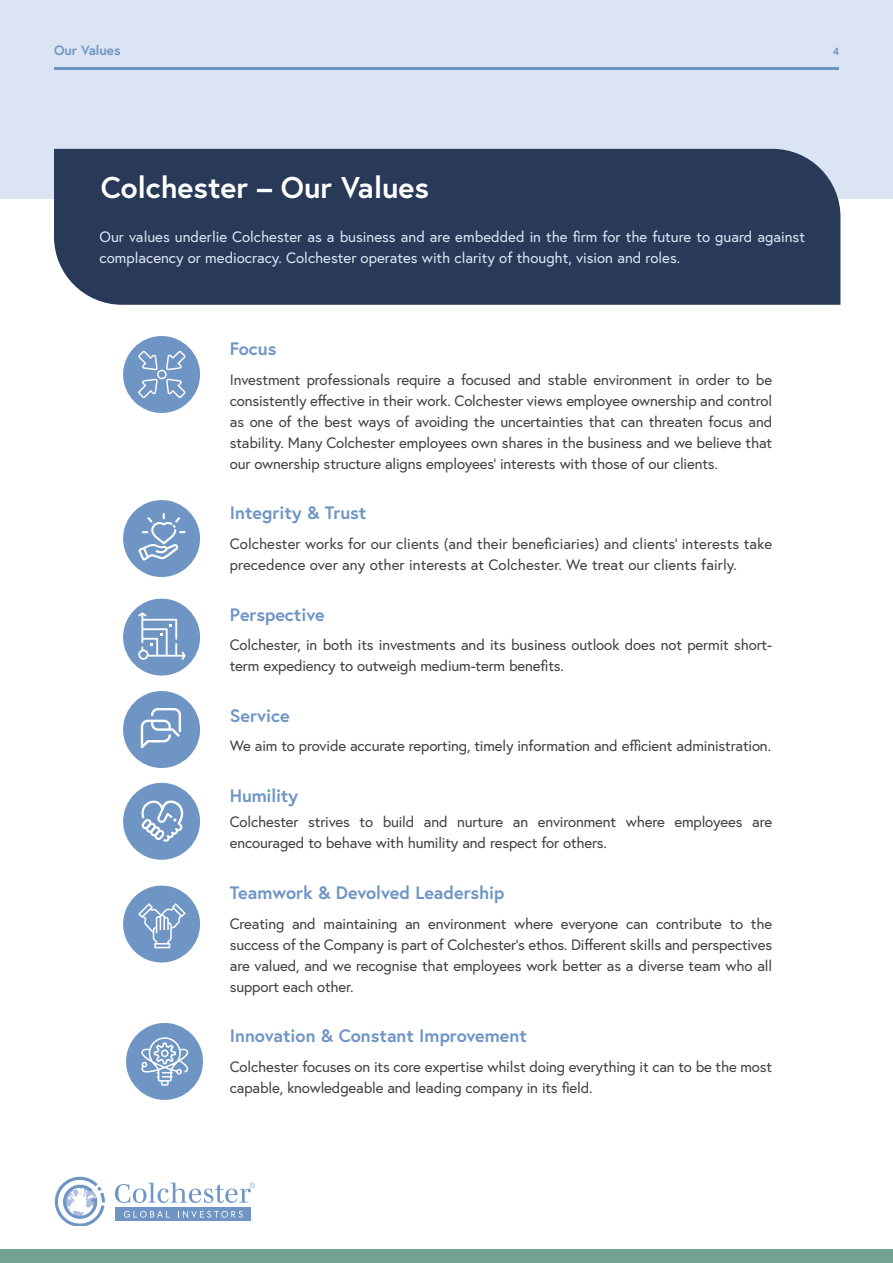
<style>
.page{position:relative;width:893px;height:1263px;background:#fff}
.page>*{position:absolute;margin:0;border:0;box-sizing:border-box;transform-origin:0 0}
.t1{font:700 30px "Europa";color:#fff}
.t2{font:700 18px "Europa";color:#6f95c5}
.t3{font:15px/21px "Europa";letter-spacing:-.01em;color:#414042}
.t4{font:15px/21px "Europa";color:#dee6f4}
.t5{font:700 13.5px "Europa";color:#6f95c5}
.t6{font:700 10.5px "Europa";color:#6f95c5}
</style>
<div class="page">
<div style="left:0;top:0;width:893px;height:198px;background:#dbe4f3"></div>
<div style="left:54px;top:149px;width:786px;height:156px;background:#283a58"></div>
<div style="left:123px;top:336px;width:77px;height:77px;background:#6f95c5;border-radius:50%"></div>
<svg style="left:138px;top:351px;width:48px;height:47px"></svg>
<div style="left:123px;top:500px;width:77px;height:77px;background:#6f95c5;border-radius:50%"></div>
<svg style="left:138px;top:513px;width:48px;height:47px"></svg>
<div style="left:123px;top:599px;width:77px;height:77px;background:#6f95c5;border-radius:50%"></div>
<svg style="left:138px;top:612px;width:48px;height:48px"></svg>
<div style="left:123px;top:691px;width:77px;height:77px;background:#6f95c5;border-radius:50%"></div>
<svg style="left:141px;top:708px;width:40px;height:40px"></svg>
<div style="left:123px;top:783px;width:77px;height:77px;background:#6f95c5;border-radius:50%"></div>
<svg style="left:141px;top:801px;width:42px;height:41px"></svg>
<div style="left:123px;top:885px;width:77px;height:77px;background:#6f95c5;border-radius:50%"></div>
<svg style="left:138px;top:903px;width:48px;height:45px"></svg>
<div style="left:126px;top:1023px;width:77px;height:77px;background:#6f95c5;border-radius:50%"></div>
<svg style="left:141px;top:1037px;width:48px;height:48px"></svg>
<hr style="left:54px;top:67px;width:785px;height:3px;background:#6f95c5">
<div style="left:0;top:1249px;width:893px;height:14px;background:#73a295"></div>
<div style="left:115px;top:1207px;width:136px;height:13px;background:#6f95c5"></div>
<svg style="left:54px;top:1176px;width:51px;height:49px"></svg>
<svg style="left:124px;top:1211px;width:46px;height:6px"></svg>
<svg style="left:178px;top:1211px;width:65px;height:7px"></svg>
<svg style="left:115px;top:1182px;width:140px;height:21px"></svg>
<p class="t5" style="left:54px;top:41px;width:68px">Our Values</p>
<p class="t6" style="left:833px;top:44px;width:8px">4</p>
<h1 class="t1" style="left:101px;top:167px;width:330px">Colchester – Our Values</h1>
<p class="t4" style="left:100px;top:225px;width:707px">Our values underlie Colchester as a business and are embedded in the firm for the future to guard against complacency or mediocracy. Colchester operates with clarity of thought, vision and roles.</p>
<p class="t2" style="left:230px;top:336px;width:48px">Focus</p>
<p class="t3" style="left:230px;top:368px;width:544px;text-align:justify">Investment professionals require a focused and stable environment in order to be consistently effective in their work. Colchester views employee ownership and control as one of the best ways of avoiding the uncertainties that can threaten focus and stability. Many Colchester employees own shares in the business and we believe that our ownership structure aligns employees’ interests with those of our clients.</p>
<p class="t2" style="left:230px;top:501px;width:138px">Integrity &amp; Trust</p>
<p class="t3" style="left:230px;top:533px;width:544px">Colchester works for our clients (and their beneficiaries) and clients’ interests take precedence over any other interests at Colchester. We treat our clients fairly.</p>
<p class="t2" style="left:230px;top:602px;width:96px">Perspective</p>
<p class="t3" style="left:230px;top:634px;width:544px">Colchester, in both its investments and its business outlook does not permit short&shy;term expediency to outweigh medium-term benefits.</p>
<p class="t2" style="left:230px;top:703px;width:61px">Service</p>
<p class="t3" style="left:230px;top:735px;width:541px">We aim to provide accurate reporting, timely information and efficient administration.</p>
<p class="t2" style="left:230px;top:783px;width:70px">Humility</p>
<p class="t3" style="left:230px;top:811px;width:544px">Colchester strives to build and nurture an environment where employees are encouraged to behave with humility and respect for others.</p>
<p class="t2" style="left:230px;top:880px;width:276px">Teamwork &amp; Devolved Leadership</p>
<p class="t3" style="left:230px;top:913px;width:544px;text-align:justify">Creating and maintaining an environment where everyone can contribute to the success of the Company is part of Colchester’s ethos. Different skills and perspectives are valued, and we recognise that employees work better as a diverse team who all support each other.</p>
<p class="t2" style="left:230px;top:1024px;width:298px">Innovation &amp; Constant Improvement</p>
<p class="t3" style="left:230px;top:1056px;width:544px">Colchester focuses on its core expertise whilst doing everything it can to be the most capable, knowledgeable and leading company in its field.</p>
</div>
